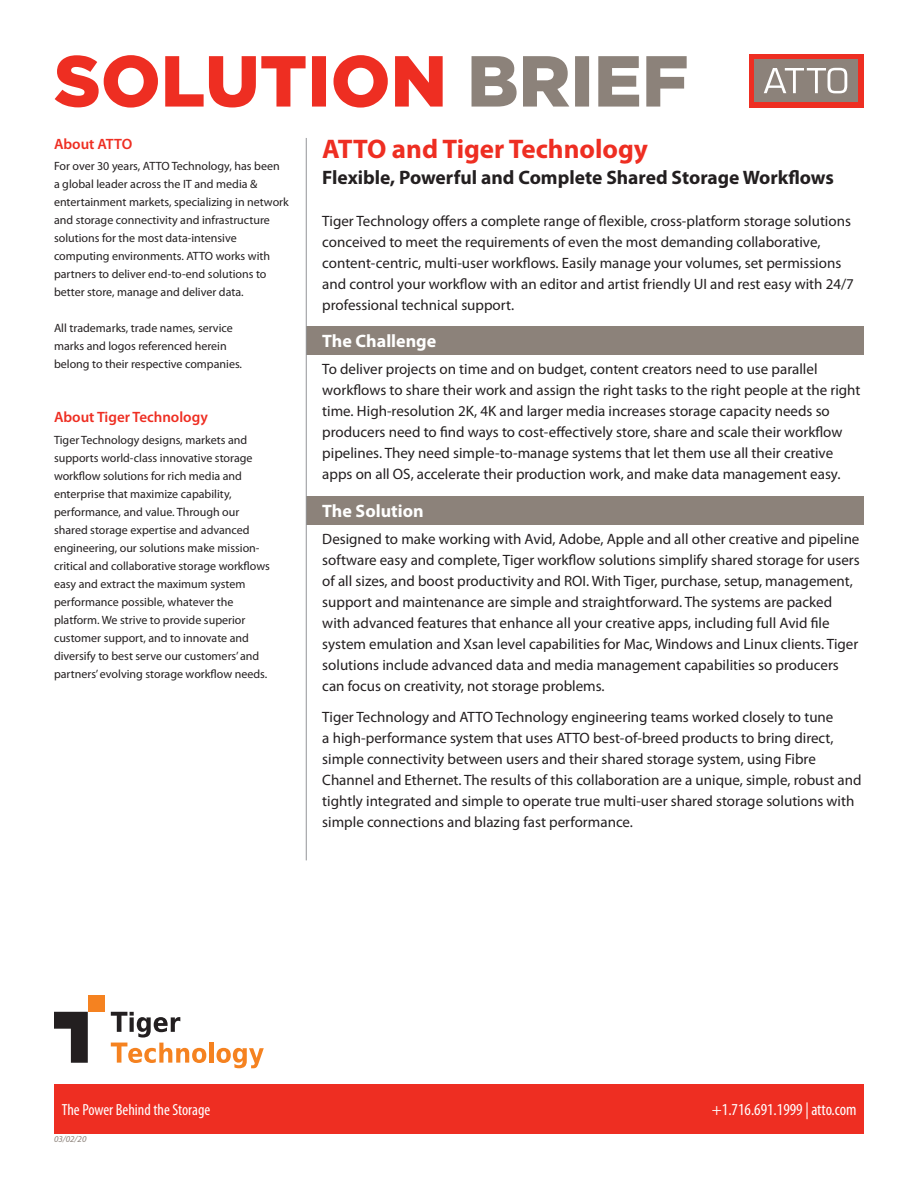
<style>
.page{position:relative;width:918px;height:1188px;background:#fff}
.page>*{position:absolute;margin:0;border:0;box-sizing:border-box;transform-origin:0 0}
.t1{font:700 27px "Myriad Pro";color:#ee2e22}
.t2{font:700 19.5px "Myriad Pro";color:#231f20}
.t3{font:700 18px "Myriad Pro";color:#fff}
.t4{font:condensed 16.8px "Myriad Pro";color:#fff}
.t5{font:condensed 16.05px "Myriad Pro";color:#fff}
.t6{font:15px/21px "Myriad Pro";color:#231f20}
.t7{font:600 15px "Myriad Pro";color:#ee2e22}
.t8{font:12px/18px "Myriad Pro";color:#231f20}
.t9{font:italic 9px "Myriad Pro";color:#8c827a}
</style>
<div class="page">
<div style="left:54px;top:1085px;width:810px;height:49px;background:#ee2e22"></div>
<div style="left:306px;top:326px;width:558px;height:29px;background:#8c827a"></div>
<div style="left:306px;top:496px;width:558px;height:29px;background:#8c827a"></div>
<hr style="left:306px;top:138px;width:1px;height:722px;background:#939598">
<div style="left:749px;top:54px;width:115px;height:53px;background:#ee2e22"></div>
<div style="left:754px;top:59px;width:104px;height:43px;background:#8c827a"></div>
<svg style="left:764px;top:68px;width:83px;height:25px"></svg>
<svg style="left:472px;top:56px;width:215px;height:51px"></svg>
<svg style="left:55px;top:55px;width:388px;height:53px"></svg>
<div style="left:88px;top:995px;width:17px;height:17px;background:#f58220"></div>
<svg style="left:54px;top:1012px;width:34px;height:51px"></svg>
<svg style="left:111px;top:1012px;width:95px;height:51px"></svg>
<div style="left:209px;top:1043px;width:5px;height:20px;background:#f58220"></div>
<svg style="left:217px;top:1048px;width:47px;height:20px"></svg>
<p class="t7" style="left:54px;top:135px;width:80px">About ATTO</p>
<p class="t8" style="left:54px;top:157px;width:236px">For over 30 years, ATTO Technology, has been<br>a global leader across the IT and media &amp; entertainment markets, specializing in network and storage connectivity and infrastructure solutions for the most data-intensive computing environments. ATTO works with partners to deliver end-to-end solutions to better store, manage and deliver data.</p>
<p class="t8" style="left:54px;top:319px;width:190px">All trademarks, trade names, service marks and logos referenced herein belong to their respective companies.</p>
<p class="t7" style="left:54px;top:407px;width:155px">About Tiger Technology</p>
<p class="t8" style="left:54px;top:431px;width:217px">Tiger Technology designs, markets and supports world-class innovative storage workflow solutions for rich media and enterprise that maximize capability, performance, and value. Through our shared storage expertise and advanced engineering, our solutions make mission&shy;critical and collaborative storage workflows easy and extract the maximum system performance possible, whatever the platform. We strive to provide superior customer support, and to innovate and diversify to best serve our customers’ and partners’ evolving storage workflow needs.</p>
<h1 class="t1" style="left:322px;top:131px;width:327px">ATTO and Tiger Technology</h1>
<h2 class="t2" style="left:322px;top:165px;width:513px">Flexible, Powerful and Complete Shared Storage Workflows</h2>
<p class="t6" style="left:322px;top:210px;width:533px">Tiger Technology offers a complete range of flexible, cross-platform storage solutions conceived to meet the requirements of even the most demanding collaborative, content-centric, multi-user workflows. Easily manage your volumes, set permissions and control your workflow with an editor and artist friendly UI and rest easy with 24/7 professional technical support.</p>
<p class="t3" style="left:322px;top:329px;width:116px">The Challenge</p>
<p class="t6" style="left:322px;top:358px;width:540px">To deliver projects on time and on budget, content creators need to use parallel workflows to share their work and assign the right tasks to the right people at the right time. High-resolution 2K, 4K and larger media increases storage capacity needs so producers need to find ways to cost-effectively store, share and scale their workflow pipelines. They need simple-to-manage systems that let them use all their creative apps on all OS, accelerate their production work, and make data management easy.</p>
<p class="t3" style="left:322px;top:499px;width:103px">The Solution</p>
<p class="t6" style="left:322px;top:528px;width:539px">Designed to make working with Avid, Adobe, Apple and all other creative and pipeline software easy and complete, Tiger workflow solutions simplify shared storage for users of all sizes, and boost productivity and ROI. With Tiger, purchase, setup, management, support and maintenance are simple and straightforward. The systems are packed with advanced features that enhance all your creative apps, including full Avid file system emulation and Xsan level capabilities for Mac, Windows and Linux clients. Tiger solutions include advanced data and media management capabilities so producers can focus on creativity, not storage problems.</p>
<p class="t6" style="left:322px;top:706px;width:541px">Tiger Technology and ATTO Technology engineering teams worked closely to tune<br>a high-performance system that uses ATTO best-of-breed products to bring direct, simple connectivity between users and their shared storage system, using Fibre Channel and Ethernet. The results of this collaboration are a unique, simple, robust and tightly integrated and simple to operate true multi-user shared storage solutions with simple connections and blazing fast performance.</p>
<p class="t5" style="left:62px;top:1100px;width:150px">The Power Behind the Storage</p>
<p class="t4" style="left:712px;top:1099px;width:146px">+1.716.691.1999 | atto.com</p>
<p class="t9" style="left:54px;top:1133px;width:34px">03/02/20</p>
</div>
